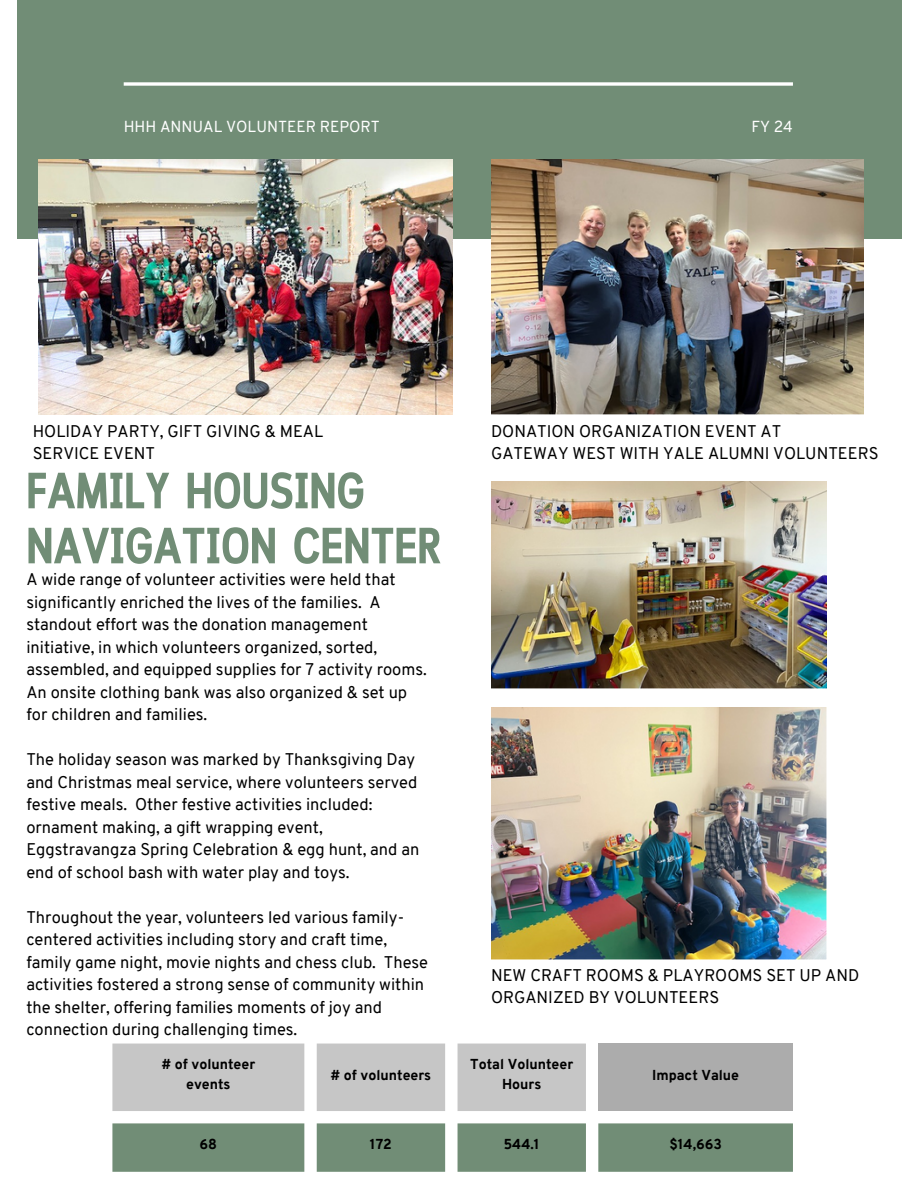
<style>
.page{position:relative;width:918px;height:1188px;background:#fff}
.page>*{position:absolute;margin:0;border:0;box-sizing:border-box;transform-origin:0 0}
.t1{font:700 50.85px/55.1px "Cloud Cond";color:#718d76}
.t2{font:16.5px/22.5px "Overpass";color:#000001}
.t3{font:16.5px/22.5px "Overpass";color:#000}
.t4{font:15.6px "Overpass";color:#fff}
.t5{font:800 14.1px "Overpass";color:#000}
</style>
<div class="page">
<div style="left:17px;top:0;width:884px;height:239px;background:#718d76"></div>
<img style="left:39px;top:159px;width:414px;height:256px">
<svg style="left:124px;top:82px;width:669px;height:4px;background:#e8ece9"></svg>
<div style="left:112px;top:1044px;width:474px;height:67px;background:#c6c6c6"></div>
<div style="left:598px;top:1044px;width:195px;height:67px;background:#acacac"></div>
<svg style="left:112px;top:1123px;width:681px;height:49px;background:#7a947f"></svg>
<img style="left:491px;top:159px;width:372px;height:256px">
<img style="left:491px;top:707px;width:335px;height:252px">
<img style="left:491px;top:481px;width:335px;height:207px">
<p class="t4" style="left:124px;top:120px;width:258px">HHH ANNUAL VOLUNTEER REPORT</p>
<p class="t4" style="left:751px;top:120px;width:43px">FY 24</p>
<p class="t3" style="left:33px;top:421px;width:292px">HOLIDAY PARTY, GIFT GIVING &amp; MEAL<br>SERVICE EVENT</p>
<p class="t3" style="left:491px;top:421px;width:389px">DONATION ORGANIZATION EVENT AT<br>GATEWAY WEST WITH YALE ALUMNI VOLUNTEERS</p>
<p class="t1" style="left:26px;top:467px;width:416px">FAMILY HOUSING<br>NAVIGATION CENTER</p>
<p class="t2" style="left:26px;top:570px;width:402px">A wide range of volunteer activities were held that significantly enriched the lives of the families. A standout effort was the donation management initiative, in which volunteers organized, sorted, assembled, and equipped supplies for 7 activity rooms.<br>An onsite clothing bank was also organized &amp; set up for children and families.</p>
<p class="t2" style="left:26px;top:750px;width:395px">The holiday season was marked by Thanksgiving Day and Christmas meal service, where volunteers served festive meals. Other festive activities included: ornament making, a gift wrapping event, Eggstravangza Spring Celebration &amp; egg hunt, and an end of school bash with water play and toys.</p>
<p class="t2" style="left:26px;top:908px;width:403px">Throughout the year, volunteers led various family&shy;centered activities including story and craft time, family game night, movie nights and chess club. These activities fostered a strong sense of community within the shelter, offering families moments of joy and connection during challenging times.</p>
<h2 class="t5" style="left:162px;top:1059px;width:95px"># of volunteer</h2>
<h2 class="t5" style="left:186px;top:1078px;width:46px">events</h2>
<p class="t5" style="left:331px;top:1069px;width:102px"># of volunteers</p>
<p class="t3" style="left:491px;top:965px;width:370px">NEW CRAFT ROOMS &amp; PLAYROOMS SET UP AND<br>ORGANIZED BY VOLUNTEERS</p>
<h2 class="t5" style="left:470px;top:1059px;width:105px">Total Volunteer</h2>
<h1 class="t5" style="left:502px;top:1078px;width:41px">Hours</h1>
<p class="t5" style="left:652px;top:1069px;width:89px">Impact Value</p>
<p class="t5" style="left:200px;top:1139px;width:19px">68</p>
<p class="t5" style="left:370px;top:1139px;width:23px">172</p>
<h2 class="t5" style="left:504px;top:1139px;width:38px">544.1</h2>
<p class="t5" style="left:669px;top:1139px;width:54px">$14,663</p>
</div>
